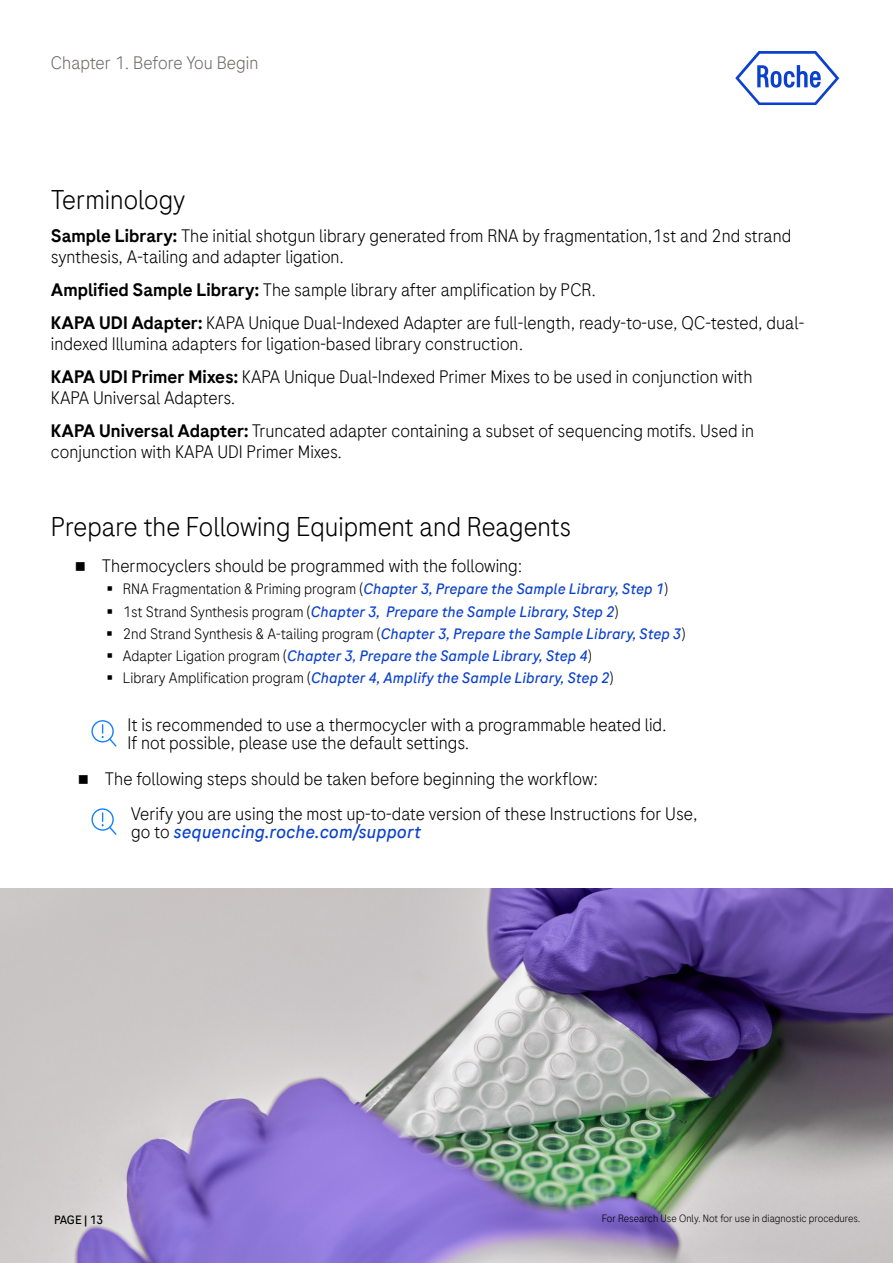
<style>
.page{position:relative;width:893px;height:1263px;background:#fff}
.page>*{position:absolute;margin:0;border:0;box-sizing:border-box;transform-origin:0 0}
.t1{font:300 27px "Roche Sans";color:#000}
.t2{font:300 18px/33px "Roche Sans";color:#000}
.t3{font:italic 18px "Roche Sans";color:#0b41cd}
.t4{font:300 18px "Roche Sans";color:#706b69}
.t5{font:italic 15px/22.2px "Roche Sans";color:#0b41cd}
.t6{font:12px "Roche Sans";letter-spacing:-.02em;color:#000}
.t7{font:300 10.5px "Roche Sans";color:#000}
.s1{font-weight:500}
.s2{font-weight:300;font-style:normal;color:#000}
</style>
<div class="page">
<svg style="left:735px;top:51px;width:104px;height:54px"></svg>
<img style="left:0;top:889px;width:893px;height:374px">
<div style="left:91px;top:720px;width:23px;height:22px;border:1px solid #1482fa;border-radius:50%"></div>
<svg style="left:101px;top:723px;width:16px;height:24px"></svg>
<div style="left:91px;top:808px;width:23px;height:23px;border:1px solid #1482fa;border-radius:50%"></div>
<svg style="left:101px;top:811px;width:16px;height:24px"></svg>
<p class="t4" style="left:51px;top:52px;width:209px">Chapter 1. Before You Begin</p>
<h1 class="t1" style="left:51px;top:183px;width:136px">Terminology</h1>
<p class="t2" style="left:51px;top:225px;width:742px;line-height:21px"><span class="s1">Sample Library:</span> The initial shotgun library generated from RNA by fragmentation,1st and 2nd strand synthesis, A-tailing and adapter ligation.</p>
<p class="t2" style="left:51px;top:273px;width:755px"><span class="s1">Amplified Sample Library:</span> The sample library after amplification by PCR.<br><span class="s1">KAPA UDI Adapter:</span> KAPA Unique Dual-Indexed Adapter are full-length, ready-to-use, QC-tested, dual-</p>
<p class="t2" style="left:51px;top:327px;width:703px">indexed Illumina adapters for ligation-based library construction.<br><span class="s1">KAPA UDI Primer Mixes:</span> KAPA Unique Dual-Indexed Primer Mixes to be used in conjunction with</p>
<p class="t2" style="left:51px;top:381px;width:705px">KAPA Universal Adapters.<br><span class="s1">KAPA Universal Adapter:</span> Truncated adapter containing a subset of sequencing motifs. Used in</p>
<p class="t2" style="left:51px;top:435px;width:293px">conjunction with KAPA UDI Primer Mixes.</p>
<h1 class="t1" style="left:51px;top:510px;width:522px">Prepare the Following Equipment and Reagents</h1>
<p class="t2" style="left:102px;top:549px;width:422px">Thermocyclers should be programmed with the following:</p>
<p class="t5" style="left:123px;top:578px;width:564px"><span class="s2">RNA Fragmentation &amp; Priming program (</span>Chapter 3, Prepare the Sample Library, Step 1<span class="s2">)<br>1st Strand Synthesis program (</span>Chapter 3, Prepare the Sample Library, Step 2<span class="s2">)<br>2nd Strand Synthesis &amp; A-tailing program (</span>Chapter 3, Prepare the Sample Library, Step 3<span class="s2">)<br>Adapter Ligation program (</span>Chapter 3, Prepare the Sample Library, Step 4<span class="s2">)<br>Library Amplification program (</span>Chapter 4, Amplify the Sample Library, Step 2<span class="s2">)</span></p>
<p class="t2" style="left:127px;top:715px;width:541px;line-height:18px">It is recommended to use a thermocycler with a programmable heated lid.<br>If not possible, please use the default settings.</p>
<p class="t2" style="left:131px;top:761px;width:569px;line-height:35px;text-indent:-26px">The following steps should be taken before beginning the workflow:<br>Verify you are using the most up-to-date version of these Instructions for Use,</p>
<p class="t3" style="left:131px;top:821px;width:291px"><span class="s2">go to</span> sequencing.roche.com/support</p>
<p class="t6" style="left:54px;top:1212px;width:51px">PAGE | 13</p>
<p class="t7" style="left:602px;top:1212px;width:260px">For Research Use Only. Not for use in diagnostic procedures.</p>
</div>
